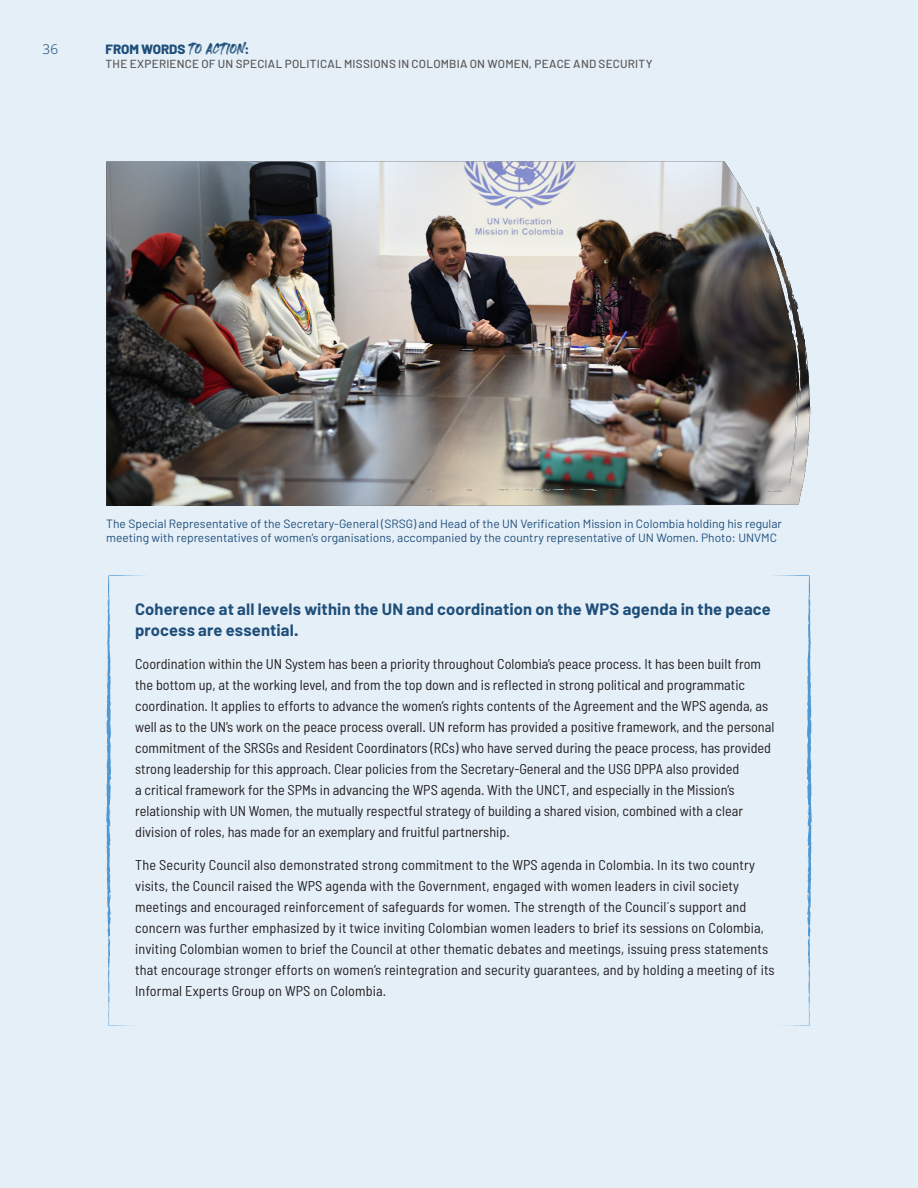
<style>
.page{position:relative;width:918px;height:1188px;background:#e4eff8}
.page>*{position:absolute;margin:0;border:0;box-sizing:border-box;transform-origin:0 0}
.t1{font:700 16.5px/21px "Barlow";letter-spacing:.01em;color:#1f4e79}
.t2{font:semi-condensed 14.25px/21px "Barlow";color:#231f20}
.t3{font:300 13.5px "Noto Sans";color:#1f4e79}
.t4{font:800 13.35px "Barlow";letter-spacing:-.005em;color:#1f4e79}
.t5{font:12px/14.4px "Barlow";color:#1f4e79}
.t6{font:500 11.7px "Barlow";letter-spacing:.02em;color:#595959}
.s1{font-family:"Heaters";font-weight:400;font-size:21.75px}
</style>
<div class="page">
<svg style="left:106px;top:575px;width:39px;height:451px"></svg>
<svg style="left:773px;top:575px;width:39px;height:451px"></svg>
<img style="left:106px;top:162px;width:704px;height:344px">
<p class="t3" style="left:43px;top:39px;width:17px">36</p>
<p class="t4" style="left:106px;top:40px;width:145px">FROM WORDS <span class="s1">TO ACTION</span>:</p>
<p class="t6" style="left:106px;top:57px;width:549px">THE EXPERIENCE OF UN SPECIAL POLITICAL MISSIONS IN COLOMBIA ON WOMEN, PEACE AND SECURITY</p>
<p class="t5" style="left:106px;top:516px;width:677px">The Special Representative of the Secretary-General (SRSG) and Head of the UN Verification Mission in Colombia holding his regular meeting with representatives of women’s organisations, accompanied by the country representative of UN Women. Photo: UNVMC</p>
<p class="t1" style="left:135px;top:598px;width:637px">Coherence at all levels within the UN and coordination on the WPS agenda in the peace process are essential.</p>
<p class="t2" style="left:135px;top:653px;width:641px">Coordination within the UN System has been a priority throughout Colombia’s peace process. It has been built from the bottom up, at the working level, and from the top down and is reflected in strong political and programmatic coordination. It applies to efforts to advance the women’s rights contents of the Agreement and the WPS agenda, as well as to the UN’s work on the peace process overall. UN reform has provided a positive framework, and the personal commitment of the SRSGs and Resident Coordinators (RCs) who have served during the peace process, has provided strong leadership for this approach. Clear policies from the Secretary-General and the USG DPPA also provided<br>a critical framework for the SPMs in advancing the WPS agenda. With the UNCT, and especially in the Mission’s relationship with UN Women, the mutually respectful strategy of building a shared vision, combined with a clear division of roles, has made for an exemplary and fruitful partnership.</p>
<p class="t2" style="left:135px;top:854px;width:641px">The Security Council also demonstrated strong commitment to the WPS agenda in Colombia. In its two country visits, the Council raised the WPS agenda with the Government, engaged with women leaders in civil society meetings and encouraged reinforcement of safeguards for women. The strength of the Council´s support and concern was further emphasized by it twice inviting Colombian women leaders to brief its sessions on Colombia, inviting Colombian women to brief the Council at other thematic debates and meetings, issuing press statements that encourage stronger efforts on women’s reintegration and security guarantees, and by holding a meeting of its Informal Experts Group on WPS on Colombia.</p>
</div>
